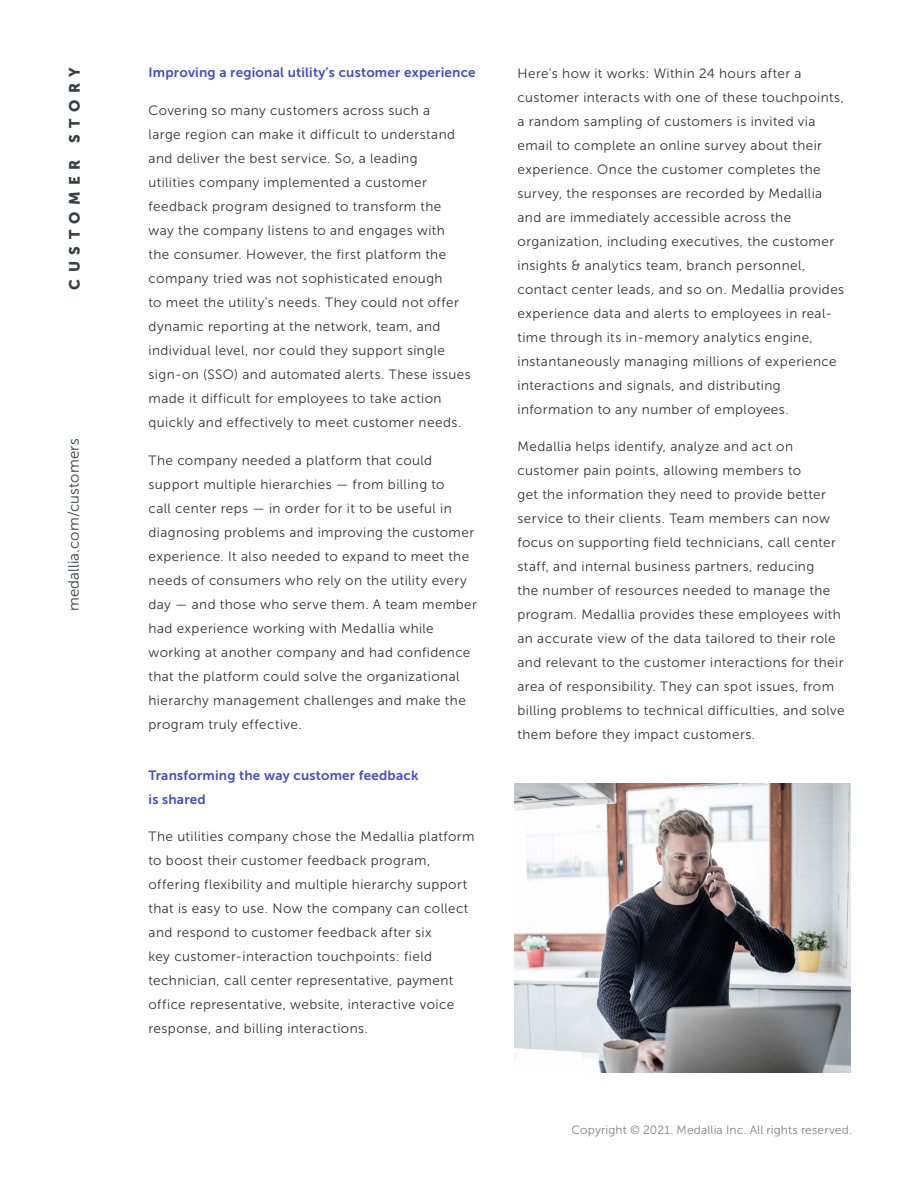
<style>
.page{position:relative;width:918px;height:1188px;background:#fff}
.page>*{position:absolute;margin:0;border:0;box-sizing:border-box;transform-origin:0 0}
.t1{font:15px "Museo Sans 300";letter-spacing:.015em;color:#364045}
.t2{font:15px "Museo Sans 900";letter-spacing:.43em;color:#364045}
.t3{font:13.5px/24px "Museo Sans 300";letter-spacing:.03em;color:#333}
.t4{font:13.5px/24px "Museo Sans 700";letter-spacing:.015em;color:#4050c6}
.t5{font:12px "Museo Sans 300";letter-spacing:.01em;color:#808285}
</style>
<div class="page">
<img style="left:514px;top:783px;width:337px;height:290px">
<p class="t2" style="left:66px;top:290px;width:224px;rotate:-90deg">CUSTOMER STORY</p>
<p class="t1" style="left:65px;top:611px;width:174px;rotate:-90deg">medallia.com/customers</p>
<p class="t4" style="left:149px;top:61px;width:329px">Improving a regional utility’s customer experience</p>
<p class="t3" style="left:149px;top:98px;width:324px">Covering so many customers across such a<br>large region can make it difficult to understand and deliver the best service. So, a leading<br>utilities company implemented a customer feedback program designed to transform the<br>way the company listens to and engages with<br>the consumer. However, the first platform the company tried was not sophisticated enough<br>to meet the utility’s needs. They could not offer dynamic reporting at the network, team, and individual level, nor could they support single sign-on (SSO) and automated alerts. These issues made it difficult for employees to take action quickly and effectively to meet customer needs.</p>
<p class="t3" style="left:149px;top:448px;width:330px">The company needed a platform that could support multiple hierarchies — from billing to<br>call center reps — in order for it to be useful in diagnosing problems and improving the customer experience. It also needed to expand to meet the needs of consumers who rely on the utility every day — and those who serve them. A team member had experience working with Medallia while working at another company and had confidence that the platform could solve the organizational hierarchy management challenges and make the program truly effective.</p>
<p class="t4" style="left:149px;top:763px;width:271px">Transforming the way customer feedback is shared</p>
<p class="t3" style="left:149px;top:825px;width:327px">The utilities company chose the Medallia platform to boost their customer feedback program, offering flexibility and multiple hierarchy support that is easy to use. Now the company can collect and respond to customer feedback after six<br>key customer-interaction touchpoints: field technician, call center representative, payment office representative, website, interactive voice response, and billing interactions.</p>
<p class="t3" style="left:518px;top:61px;width:328px">Here’s how it works: Within 24 hours after a customer interacts with one of these touchpoints, a random sampling of customers is invited via email to complete an online survey about their experience. Once the customer completes the survey, the responses are recorded by Medallia and are immediately accessible across the organization, including executives, the customer insights &amp; analytics team, branch personnel, contact center leads, and so on. Medallia provides experience data and alerts to employees in real&shy;time through its in-memory analytics engine, instantaneously managing millions of experience interactions and signals, and distributing information to any number of employees.</p>
<p class="t3" style="left:518px;top:435px;width:329px">Medallia helps identify, analyze and act on customer pain points, allowing members to<br>get the information they need to provide better service to their clients. Team members can now focus on supporting field technicians, call center staff, and internal business partners, reducing<br>the number of resources needed to manage the program. Medallia provides these employees with an accurate view of the data tailored to their role and relevant to the customer interactions for their area of responsibility. They can spot issues, from billing problems to technical difficulties, and solve them before they impact customers.</p>
<p class="t5" style="left:572px;top:1123px;width:282px">Copyright © 2021. Medallia Inc. All rights reserved.</p>
</div>
